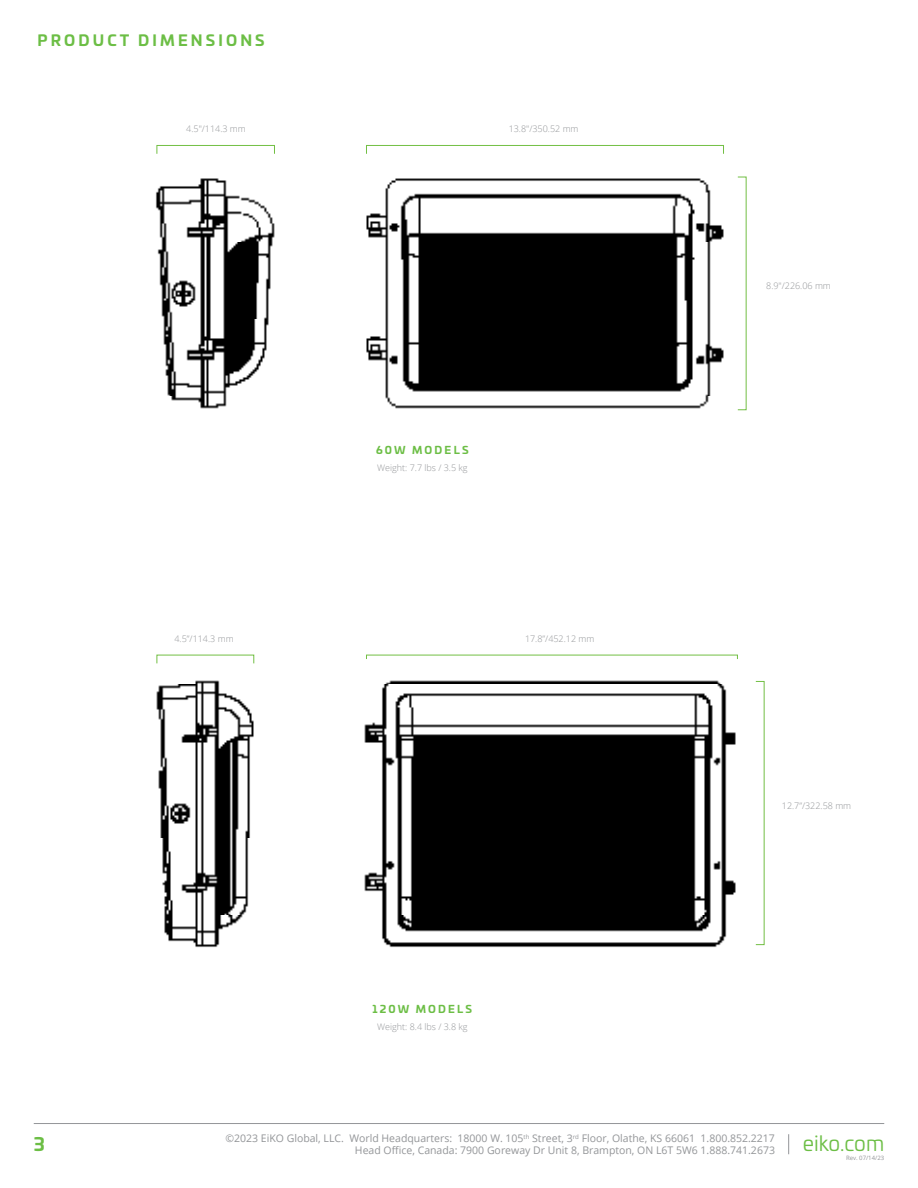
<style>
.page{position:relative;width:918px;height:1188px;background:#fff}
.page>*{position:absolute;margin:0;border:0;box-sizing:border-box;transform-origin:0 0}
.t1{font:21px "Univia Pro";color:#6cbe45}
.t2{font:700 18px "Univia Pro";color:#6cbe45}
.t3{font:700 15px "Univia Pro";letter-spacing:.21em;color:#6cbe45}
.t4{font:10.5px "Open Sans";color:#939598}
.t5{font:700 10.5px "Univia Pro";letter-spacing:.21em;color:#6cbe45}
.t6{font:300 9px "Open Sans";color:#939598}
.t7{font:6px "Open Sans";color:#939598}
</style>
<div class="page">
<svg style="left:788px;top:1134px;width:1px;height:20px"></svg>
<hr style="left:34px;top:1123px;width:850px;height:1px;background:#939598">
<div style="left:366px;top:145px;width:358px;height:9px;border:1px solid #72bf44"></div>
<div style="left:157px;top:145px;width:118px;height:9px;border:1px solid #72bf44"></div>
<img style="left:155px;top:178px;width:120px;height:231px">
<img style="left:156px;top:680px;width:98px;height:268px">
<img style="left:366px;top:178px;width:358px;height:231px">
<img style="left:364px;top:680px;width:372px;height:268px">
<h3 class="t3" style="left:37px;top:28px;width:229px">PRODUCT DIMENSIONS</h3>
<p class="t6" style="left:186px;top:123px;width:61px">4.5"/114.3 mm</p>
<p class="t6" style="left:509px;top:123px;width:71px">13.8"/350.52 mm</p>
<p class="t6" style="left:175px;top:632px;width:61px">4.5”/114.3 mm</p>
<p class="t5" style="left:376px;top:442px;width:94px">60W MODELS</p>
<p class="t6" style="left:377px;top:462px;width:92px">Weight: 7.7 lbs / 3.5 kg</p>
<p class="t6" style="left:525px;top:632px;width:71px">17.8”/452.12 mm</p>
<p class="t5" style="left:373px;top:1000px;width:101px">120W MODELS</p>
<p class="t6" style="left:377px;top:1021px;width:92px">Weight: 8.4 lbs / 3.8 kg</p>
<p class="t6" style="left:766px;top:280px;width:66px">8.9"/226.06 mm</p>
<p class="t6" style="left:782px;top:800px;width:71px">12.7”/322.58 mm</p>
<p class="t4" style="left:225px;top:1131px;width:551px">©2023 EiKO Global, LLC. World Headquarters: 18000 W. 105<sup>th</sup> Street, 3<sup>rd</sup> Floor, Olathe, KS 66061 1.800.852.2217</p>
<h2 class="t2" style="left:34px;top:1130px;width:13px">3</h2>
<p class="t4" style="left:355px;top:1143px;width:422px">Head Office, Canada: 7900 Goreway Dr Unit 8, Brampton, ON L6T 5W6 1.888.741.2673</p>
<h1 class="t1" style="left:803px;top:1128px;width:83px">eiko.com</h1>
<p class="t7" style="left:846px;top:1154px;width:40px">Rev. 07/14/23</p>
</div>
